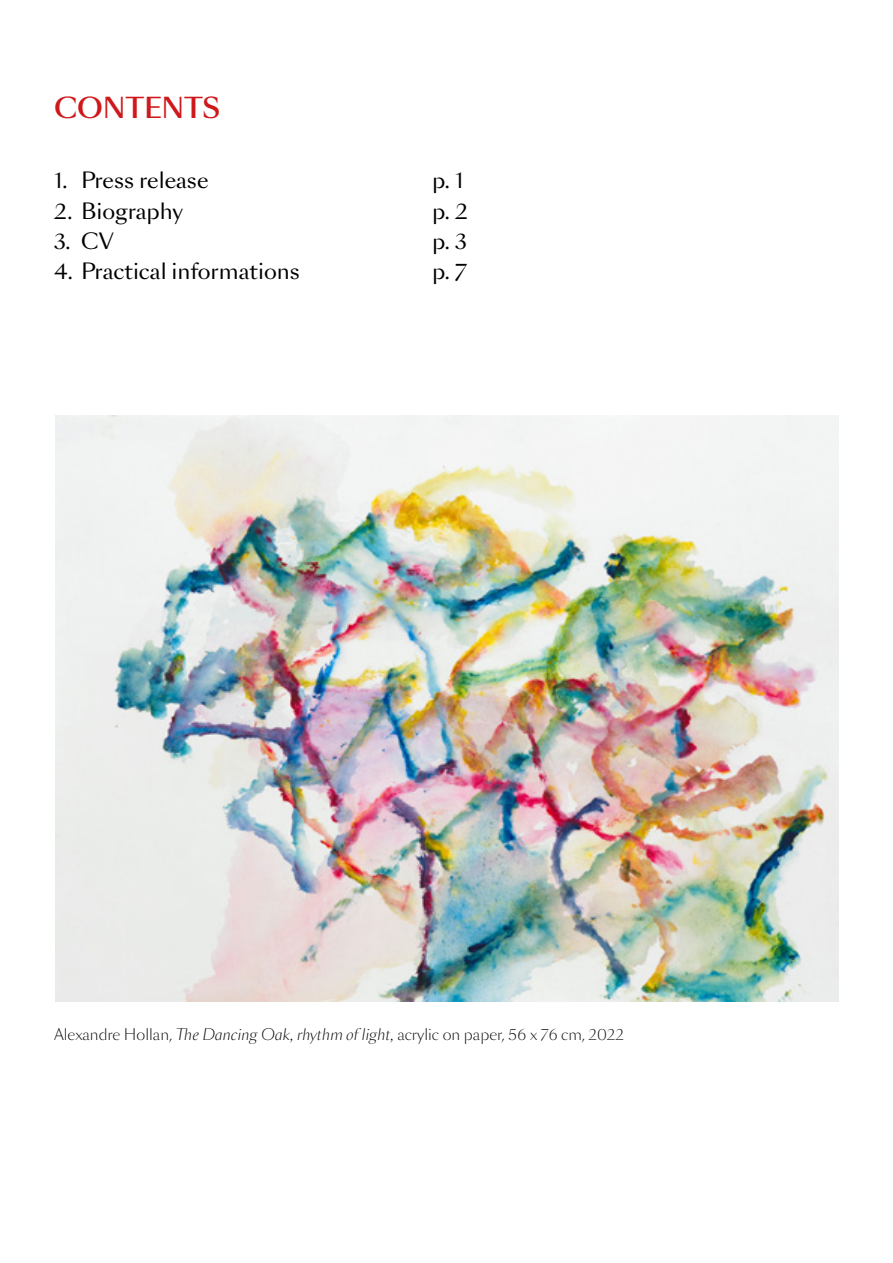
<style>
.page{position:relative;width:893px;height:1263px;background:#fff}
.page>*{position:absolute;margin:0;border:0;box-sizing:border-box;transform-origin:0 0}
.t1{font:500 27px "Sang Bleu Sans";letter-spacing:-.01em;color:#ce181c}
.t2{font:21px "Sang Bleu Sans";color:#000}
.t3{font:300 15px "Sang Bleu Sans";color:#000}
.s1{font-style:italic}
</style>
<div class="page">
<img style="left:56px;top:416px;width:783px;height:586px">
<h1 class="t1" style="left:54px;top:91px;width:168px">CONTENTS</h1>
<h2 class="t2" style="left:54px;top:167px;width:156px">1. Press release</h2>
<h2 class="t2" style="left:432px;top:167px;width:33px">p. 1</h2>
<h2 class="t2" style="left:54px;top:197px;width:131px">2. Biography</h2>
<h2 class="t2" style="left:432px;top:197px;width:38px">p. 2</h2>
<h2 class="t2" style="left:54px;top:227px;width:62px">3. CV</h2>
<h2 class="t2" style="left:432px;top:227px;width:36px">p. 3</h2>
<h2 class="t2" style="left:54px;top:257px;width:247px">4. Practical informations</h2>
<h2 class="t2" style="left:432px;top:257px;width:36px">p. 7</h2>
<p class="t3" style="left:54px;top:1025px;width:571px">Alexandre Hollan, <span class="s1">The Dancing Oak, rhythm of light,</span> acrylic on paper, 56 x 76 cm, 2022</p>
</div>
